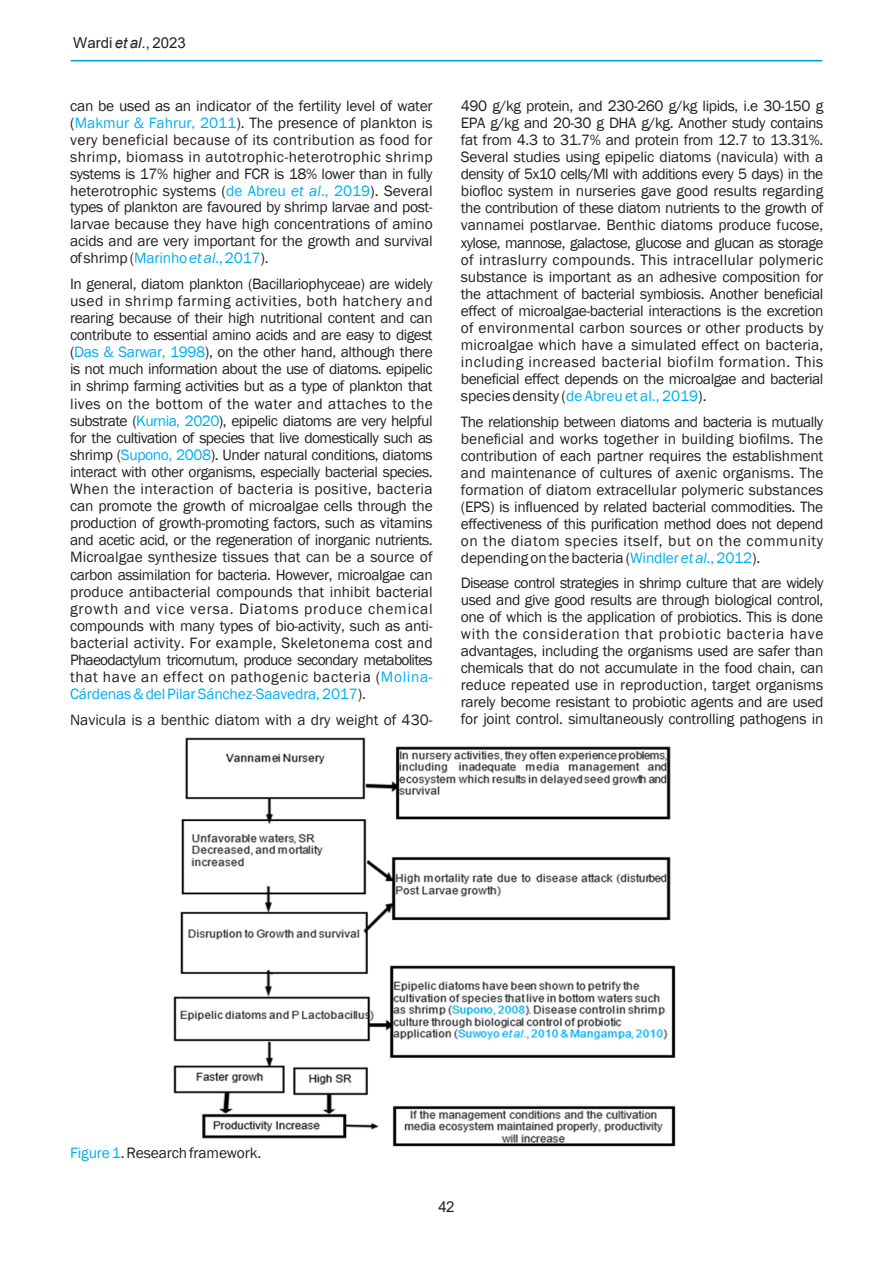
<style>
.page{position:relative;width:893px;height:1263px;background:#fff}
.page>*{position:absolute;margin:0;border:0;box-sizing:border-box;transform-origin:0 0}
.Isi{font:15.45px/17.1px "Franklin Gothic";letter-spacing:-.015em;color:#231f20;text-align:justify}
.Isi-2{font:15.45px/17px "Franklin Gothic";letter-spacing:.04em;color:#231f20}
.Isi-3{font:15.45px "Franklin Gothic";letter-spacing:-.035em;color:#231f20}
.Isi-4{font:15.45px "Franklin Gothic";letter-spacing:.02em;color:#231f20}
.Isi-5{font:15.45px "Franklin Gothic";letter-spacing:-.01em;color:#00aeef}
.Isi-6{font:15.45px "Franklin Gothic";letter-spacing:-.05em;color:#231f20}
.Isi-7{font:15.45px "Franklin Gothic";letter-spacing:.015em;color:#231f20}
.t1{font:15px "Arial";color:#231f20}
.s1{font-style:italic}
.s2{color:#00aeef}
.s3{font-style:italic;color:#00aeef}
.s4{color:#231f20}
</style>
<div class="page">
<img style="left:173px;top:737px;width:503px;height:409px">
<hr style="left:71px;top:60px;width:751px;height:1px;background:#0097db">
<p class="t1" style="left:73px;top:33px;width:114px">Wardi <span class="s1">et al</span>., 2023</p>
<p class="Isi" style="left:70px;top:97px;width:364px">can be used as an indicator of the fertility level of water (<span class="s2">Makmur &amp; Fahrur, 2011</span>). The presence of plankton is</p>
<p class="Isi-4" style="left:70px;top:130px;width:364px">very beneficial because of its contribution as food for</p>
<p class="Isi" style="left:70px;top:148px;width:364px">shrimp, biomass in autotrophic-heterotrophic shrimp systems is 17% higher and FCR is 18% lower than in fully heterotrophic systems (<span class="s2">de Abreu</span> <span class="s3">et al</span><span class="s2">., 2019</span>). Several</p>
<p class="Isi" style="left:70px;top:199px;width:364px">types of plankton are favoured by shrimp larvae and post&shy;larvae because they have high concentrations of amino acids and are very important for the growth and survival</p>
<p class="Isi-5" style="left:70px;top:249px;width:200px"><span class="s4">of shrimp (</span>Marinho <span class="s1">et al</span>., 2017<span class="s4">).</span></p>
<p class="Isi" style="left:70px;top:275px;width:364px">In general, diatom plankton (Bacillariophyceae) are widely used in shrimp farming activities, both hatchery and rearing because of their high nutritional content and can contribute to essential amino acids and are easy to digest (<span class="s2">Das &amp; Sarwar, 1998</span>), on the other hand, although there</p>
<p class="Isi-3" style="left:70px;top:360px;width:364px">is not much information about the use of diatoms. epipelic</p>
<p class="Isi" style="left:70px;top:378px;width:364px">in shrimp farming activities but as a type of plankton that</p>
<p class="Isi-4" style="left:70px;top:394px;width:364px">lives on the bottom of the water and attaches to the</p>
<p class="Isi-3" style="left:70px;top:411px;width:364px">substrate (<span class="s2">Kurnia, 2020</span>), epipelic diatoms are very helpful</p>
<p class="Isi" style="left:70px;top:429px;width:364px">for the cultivation of species that live domestically such as shrimp (<span class="s2">Supono, 2008</span>). Under natural conditions, diatoms interact with other organisms, especially bacterial species.<br>When the interaction of bacteria is positive, bacteria can promote the growth of microalgae cells through the production of growth-promoting factors, such as vitamins and acetic acid, or the regeneration of inorganic nutrients.<br>Microalgae synthesize tissues that can be a source of</p>
<p class="Isi" style="left:70px;top:566px;width:364px">carbon assimilation for bacteria. However, microalgae can</p>
<p class="Isi" style="left:70px;top:583px;width:364px">produce antibacterial compounds that inhibit bacterial growth and vice versa. Diatoms produce chemical compounds with many types of bio-activity, such as anti-</p>
<p class="Isi-7" style="left:70px;top:633px;width:364px">bacterial activity. For example, Skeletonema cost and</p>
<p class="Isi-6" style="left:70px;top:650px;width:364px">Phaeodactylum tricornutum, produce secondary metabolites</p>
<p class="Isi-2" style="left:70px;top:669px;width:364px">that have an effect on pathogenic bacteria (<span class="s2">Molina-</span></p>
<p class="Isi-5" style="left:70px;top:684px;width:297px">Cárdenas &amp; del Pilar Sánchez-Saavedra, 2017<span class="s4">).</span></p>
<p class="Isi" style="left:70px;top:711px;width:364px">Navicula is a benthic diatom with a dry weight of 430-</p>
<p class="Isi" style="left:461px;top:97px;width:364px">490 g/kg protein, and 230-260 g/kg lipids, i.e 30-150 g EPA g/kg and 20-30 g DHA g/kg. Another study contains fat from 4.3 to 31.7% and protein from 12.7 to 13.31%.<br>Several studies using epipelic diatoms (navicula) with a</p>
<p class="Isi" style="left:461px;top:166px;width:364px">density of 5x10 cells/Ml with additions every 5 days) in the biofloc system in nurseries gave good results regarding the contribution of these diatom nutrients to the growth of vannamei postlarvae. Benthic diatoms produce fucose, xylose, mannose, galactose, glucose and glucan as storage of intraslurry compounds. This intracellular polymeric substance is important as an adhesive composition for the attachment of bacterial symbiosis. Another beneficial effect of microalgae-bacterial interactions is the excretion of environmental carbon sources or other products by</p>
<p class="Isi" style="left:461px;top:337px;width:364px">microalgae which have a simulated effect on bacteria, including increased bacterial biofilm formation. This beneficial effect depends on the microalgae and bacterial species density (<span class="s2">de Abreu et al., 2019</span>).</p>
<p class="Isi" style="left:461px;top:414px;width:364px">The relationship between diatoms and bacteria is mutually beneficial and works together in building biofilms. The contribution of each partner requires the establishment and maintenance of cultures of axenic organisms. The formation of diatom extracellular polymeric substances (EPS) is influenced by related bacterial commodities. The effectiveness of this purification method does not depend</p>
<p class="Isi-2" style="left:461px;top:532px;width:364px">on the diatom species itself, but on the community depending on the bacteria (<span class="s2">Windler</span> <span class="s3">et al</span><span class="s2">., 2012</span>).</p>
<p class="Isi" style="left:461px;top:575px;width:364px">Disease control strategies in shrimp culture that are widely used and give good results are through biological control, one of which is the application of probiotics. This is done</p>
<p class="Isi" style="left:461px;top:626px;width:364px">with the consideration that probiotic bacteria have advantages, including the organisms used are safer than chemicals that do not accumulate in the food chain, can reduce repeated use in reproduction, target organisms</p>
<p class="Isi" style="left:461px;top:693px;width:364px">rarely become resistant to probiotic agents and are used</p>
<p class="Isi" style="left:461px;top:710px;width:364px">for joint control. simultaneously controlling pathogens in</p>
<p class="Isi" style="left:70px;top:1145px;width:193px"><span class="s2">Figure 1</span>. Research framework.</p>
<p class="t1" style="left:438px;top:1197px;width:17px">42</p>
</div>
